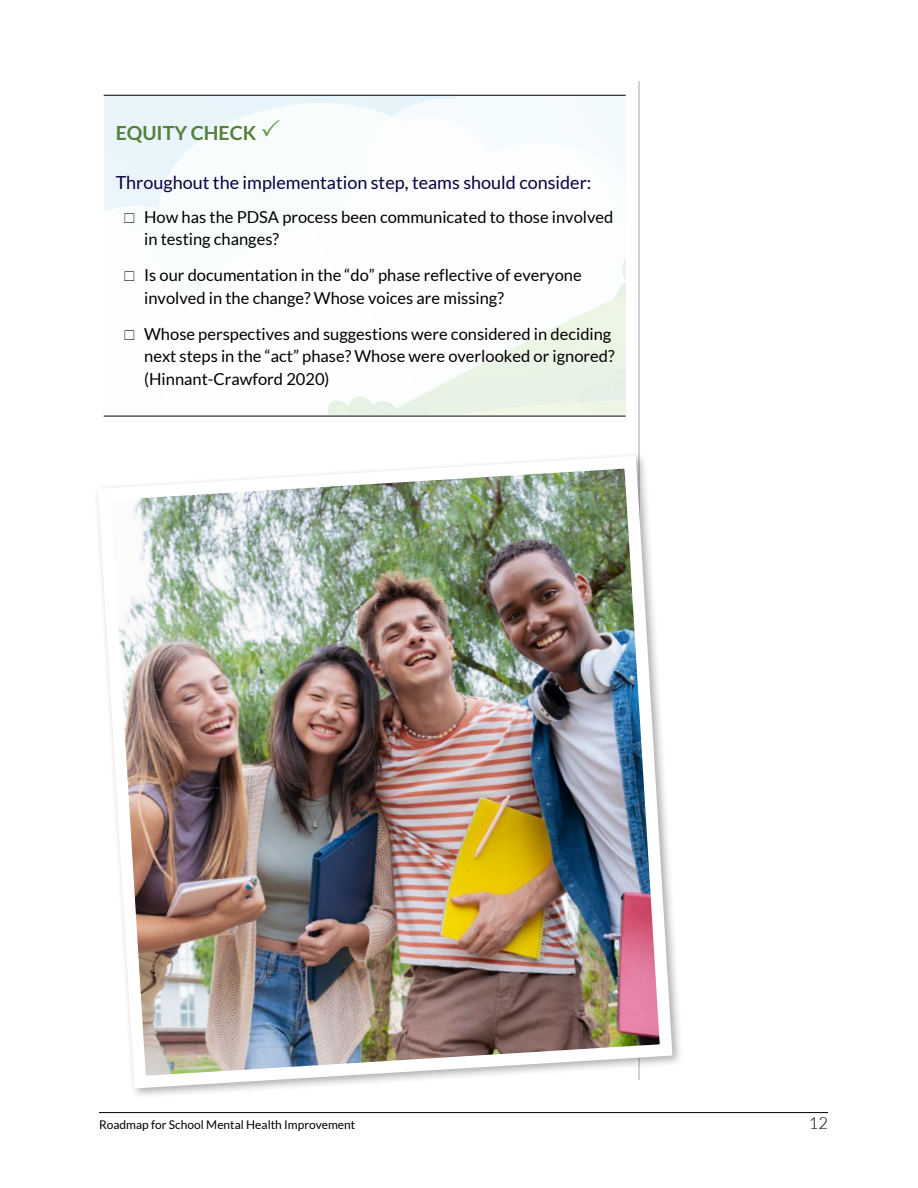
<style>
.page{position:relative;width:918px;height:1188px;background:#fff}
.page>*{position:absolute;margin:0;border:0;box-sizing:border-box;transform-origin:0 0}
.EQUITY_CHECK{font:700 19.5px "Lato";color:#55803b}
.sub2{font:18px "Lato";color:#080041}
.t1{font:16.5px/22.5px "Lato";color:#000}
.t2{font:300 16.5px "Lato";color:#000}
.t3{font:12px "Lato";color:#000}
</style>
<div class="page">
<hr style="left:639px;top:81px;width:1px;height:999px;background:#a3a5a8">
<hr style="left:99px;top:1112px;width:729px;height:1px;background:#000">
<img style="left:420px;top:376px;width:39px;height:39px">
<svg style="left:328px;top:396px;width:102px;height:19px"></svg>
<svg style="left:459px;top:257px;width:167px;height:158px"></svg>
<hr style="left:104px;top:95px;width:522px;height:1px;background:#000">
<hr style="left:104px;top:416px;width:522px;height:1px;background:#000">
<img style="left:97px;top:450px;width:582px;height:645px">
<svg style="left:104px;top:95px;width:352px;height:116px"></svg>
<p class="EQUITY_CHECK" style="left:116px;top:122px;width:142px">EQUITY CHECK</p>
<p class="sub2" style="left:116px;top:173px;width:477px">Throughout the implementation step, teams should consider:</p>
<p class="t1" style="left:144px;top:206px;width:471px">How has the PDSA process been communicated to those involved in testing changes?</p>
<p class="t1" style="left:144px;top:264px;width:439px">Is our documentation in the “do” phase reflective of everyone involved in the change? Whose voices are missing?</p>
<p class="t1" style="left:144px;top:323px;width:472px">Whose perspectives and suggestions were considered in deciding next steps in the “act” phase? Whose were overlooked or ignored? (Hinnant-Crawford 2020)</p>
<p class="t3" style="left:99px;top:1118px;width:258px">Roadmap for School Mental Health Improvement</p>
<p class="t2" style="left:809px;top:1115px;width:21px">12</p>
</div>
